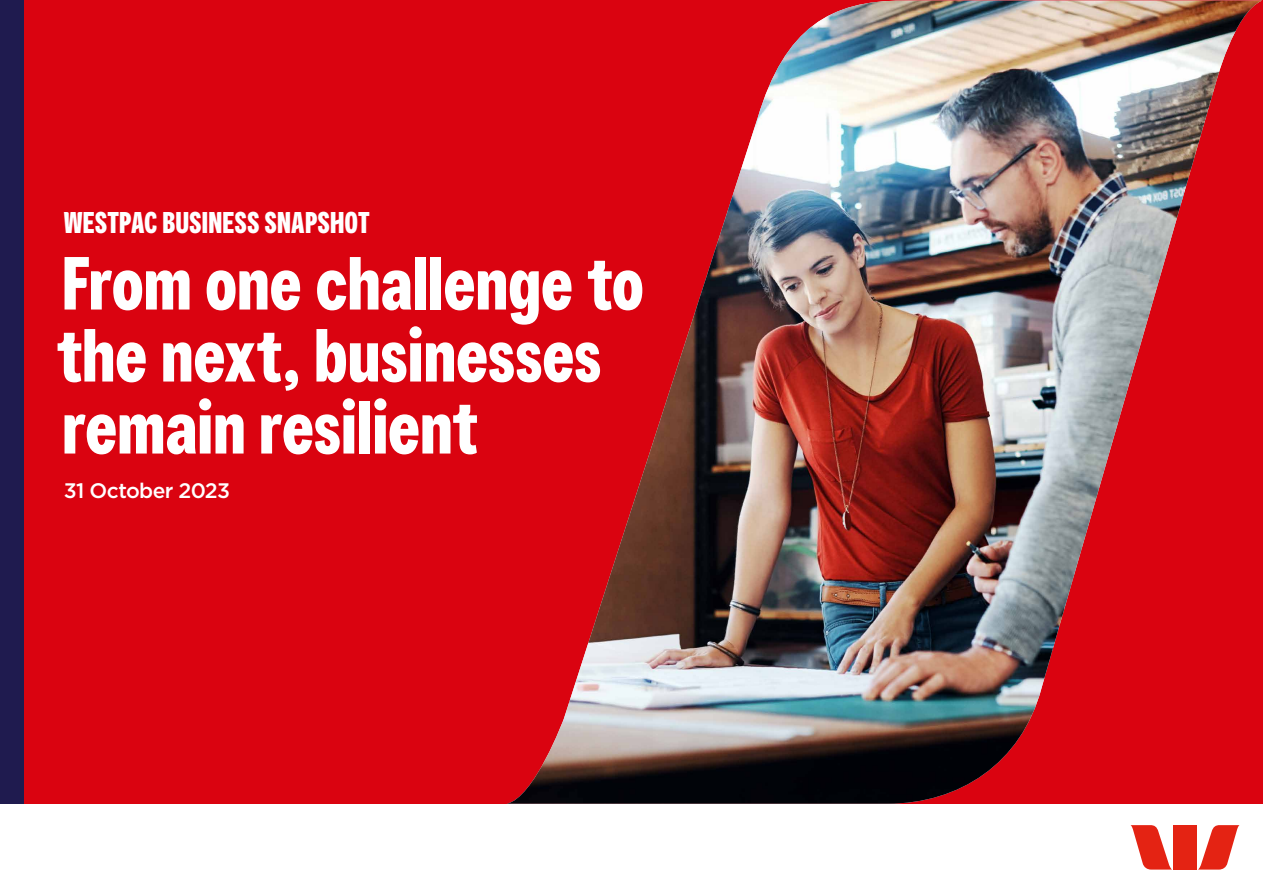
<style>
.page{position:relative;width:1263px;height:893px;background:#fff}
.page>*{position:absolute;margin:0;border:0;box-sizing:border-box;transform-origin:0 0}
.t1{font:700 75px/72px "Westpac";letter-spacing:.005em;color:#fff}
.t2{font:700 30px "Westpac";color:#fff}
.t3{font:500 21px "Gotham";letter-spacing:-.03em;color:#fff}
</style>
<div class="page">
<div style="left:0;top:0;width:1263px;height:804px;background:linear-gradient(to bottom,#da0310,#da0310)"></div>
<svg style="left:1130px;top:825px;width:42px;height:45px"></svg>
<svg style="left:1198px;top:825px;width:41px;height:45px"></svg>
<div style="left:1173px;top:825px;width:24px;height:45px;background:#e42313"></div>
<img style="left:507px;top:1px;width:754px;height:803px">
<div style="left:0;top:0;width:23px;height:804px;background:#1f1b4f"></div>
<p class="t2" style="left:64px;top:204px;width:307px">WESTPAC BUSINESS SNAPSHOT</p>
<p class="t1" style="left:57px;top:246px;width:588px">From one challenge to the next, businesses remain resilient</p>
<p class="t3" style="left:64px;top:477px;width:168px">31 October 2023</p>
</div>
